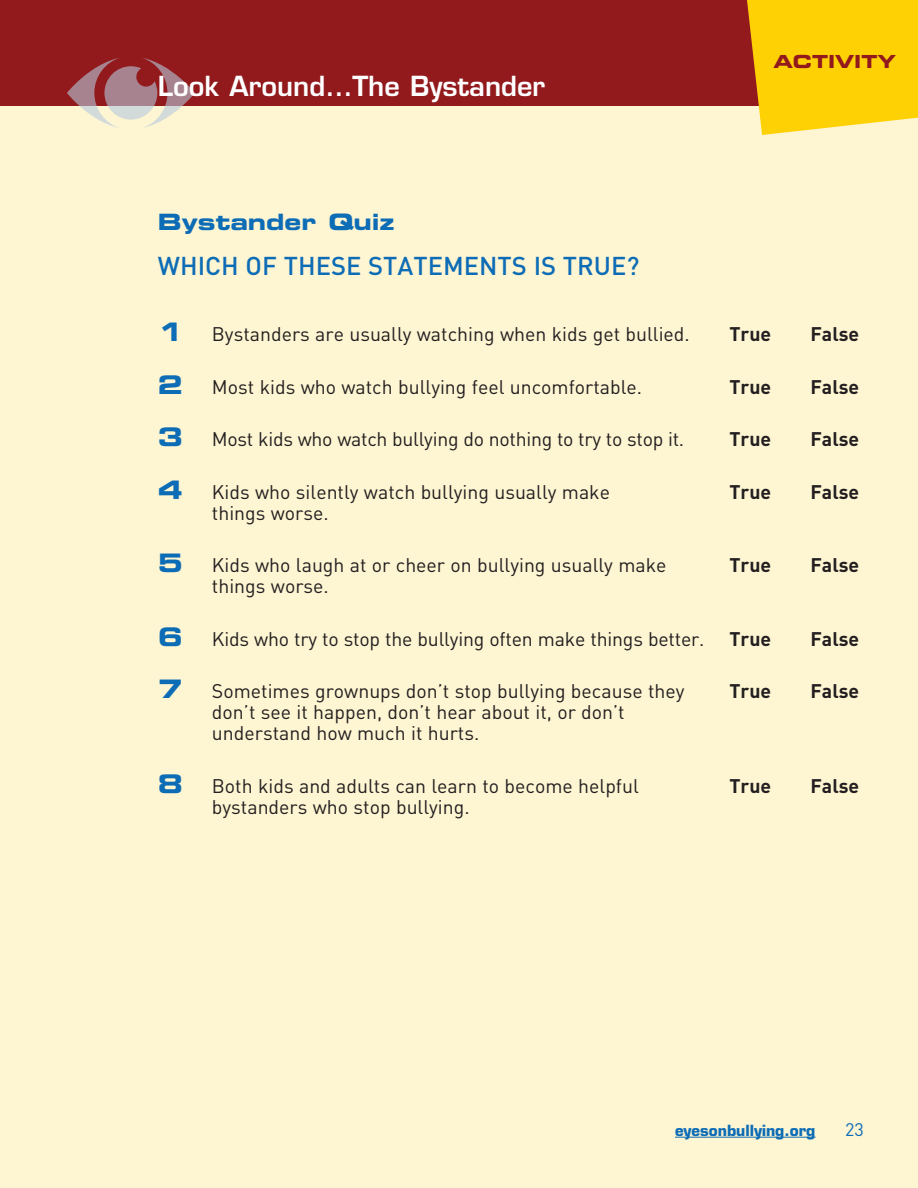
<style>
.page{position:relative;width:918px;height:1188px;background:#fef5d2}
.page>*{position:absolute;margin:0;border:0;box-sizing:border-box;transform-origin:0 0}
.MainPage_chapter_hea{font:600 27px "Eurostile LT Std";color:#fff}
.t1{font:500 25.5px "DIN";color:#0d6cb6}
.MainPage_A_head{font:22.5px "Eurostile LT Std Bold Ex 2";color:#0d6cb6}
.Activity_numbers{font:19.5px/21px "DIN";color:#231f20}
.Activity_numbers-2{font:700 19.5px "DIN";color:#231f20}
.t2{font:18px "Eurostile LT Std Bold Ex 2";color:#92191c}
.t3{font:18px "DIN";color:#0d6cb6}
.t4{font:700 15px "Eurostile LT Std";color:#0d6cb6}
.s1{font-family:"Eurostile LT Std Bold Ex 2";font-size:25.5px;color:#0d6cb6}
</style>
<div class="page">
<div style="left:0;top:0;width:918px;height:106px;background:#92191c"></div>
<svg style="left:747px;top:0;width:171px;height:135px;background:#fbce15"></svg>
<hr style="left:675px;top:1137px;width:141px;height:1px;background:#0d6cb6">
<svg style="left:67px;top:58px;width:128px;height:70px"></svg>
<p class="MainPage_chapter_hea" style="left:158px;top:69px;width:389px">Look Around…The Bystander</p>
<p class="MainPage_A_head" style="left:158px;top:206px;width:238px">Bystander Quiz</p>
<p class="t1" style="left:158px;top:250px;width:483px">WHICH OF THESE STATEMENTS IS TRUE?</p>
<p class="t2" style="left:773px;top:48px;width:124px">ACTIVITY</p>
<p class="Activity_numbers" style="left:158px;top:323px;width:533px"><span class="s1">1</span> Bystanders are usually watching when kids get bullied.</p>
<p class="Activity_numbers-2" style="left:729px;top:322px;width:43px">True</p>
<p class="Activity_numbers-2" style="left:810px;top:322px;width:50px">False</p>
<p class="Activity_numbers" style="left:158px;top:376px;width:486px"><span class="s1">2</span> Most kids who watch bullying feel uncomfortable.</p>
<p class="Activity_numbers-2" style="left:729px;top:374px;width:43px">True</p>
<p class="Activity_numbers-2" style="left:810px;top:374px;width:50px">False</p>
<p class="Activity_numbers" style="left:158px;top:428px;width:528px"><span class="s1">3</span> Most kids who watch bullying do nothing to try to stop it.</p>
<p class="Activity_numbers-2" style="left:729px;top:427px;width:43px">True</p>
<p class="Activity_numbers-2" style="left:810px;top:427px;width:50px">False</p>
<p class="Activity_numbers" style="left:158px;top:481px;width:454px"><span class="s1">4</span> Kids who silently watch bullying usually make</p>
<p class="Activity_numbers-2" style="left:729px;top:479px;width:43px">True</p>
<p class="Activity_numbers-2" style="left:810px;top:479px;width:50px">False</p>
<p class="Activity_numbers" style="left:212px;top:502px;width:118px">things worse.</p>
<p class="Activity_numbers" style="left:158px;top:554px;width:510px"><span class="s1">5</span> Kids who laugh at or cheer on bullying usually make</p>
<p class="Activity_numbers-2" style="left:729px;top:553px;width:43px">True</p>
<p class="Activity_numbers-2" style="left:810px;top:553px;width:50px">False</p>
<p class="Activity_numbers" style="left:212px;top:575px;width:118px">things worse.</p>
<p class="Activity_numbers" style="left:158px;top:628px;width:548px"><span class="s1">6</span> Kids who try to stop the bullying often make things better.</p>
<p class="Activity_numbers-2" style="left:729px;top:626px;width:43px">True</p>
<p class="Activity_numbers-2" style="left:810px;top:626px;width:50px">False</p>
<p class="Activity_numbers" style="left:158px;top:680px;width:528px"><span class="s1">7</span> Sometimes grownups don’t stop bullying because they</p>
<p class="Activity_numbers-2" style="left:729px;top:679px;width:43px">True</p>
<p class="Activity_numbers-2" style="left:810px;top:679px;width:50px">False</p>
<p class="Activity_numbers" style="left:212px;top:701px;width:414px">don’t see it happen, don’t hear about it, or don’t understand how much it hurts.</p>
<p class="Activity_numbers" style="left:158px;top:775px;width:482px"><span class="s1">8</span> Both kids and adults can learn to become helpful</p>
<p class="Activity_numbers-2" style="left:729px;top:773px;width:43px">True</p>
<p class="Activity_numbers-2" style="left:810px;top:773px;width:50px">False</p>
<p class="Activity_numbers" style="left:212px;top:796px;width:259px">bystanders who stop bullying.</p>
<p class="t4" style="left:675px;top:1121px;width:142px">eyesonbullying.org</p>
<p class="t3" style="left:845px;top:1118px;width:20px">23</p>
</div>
